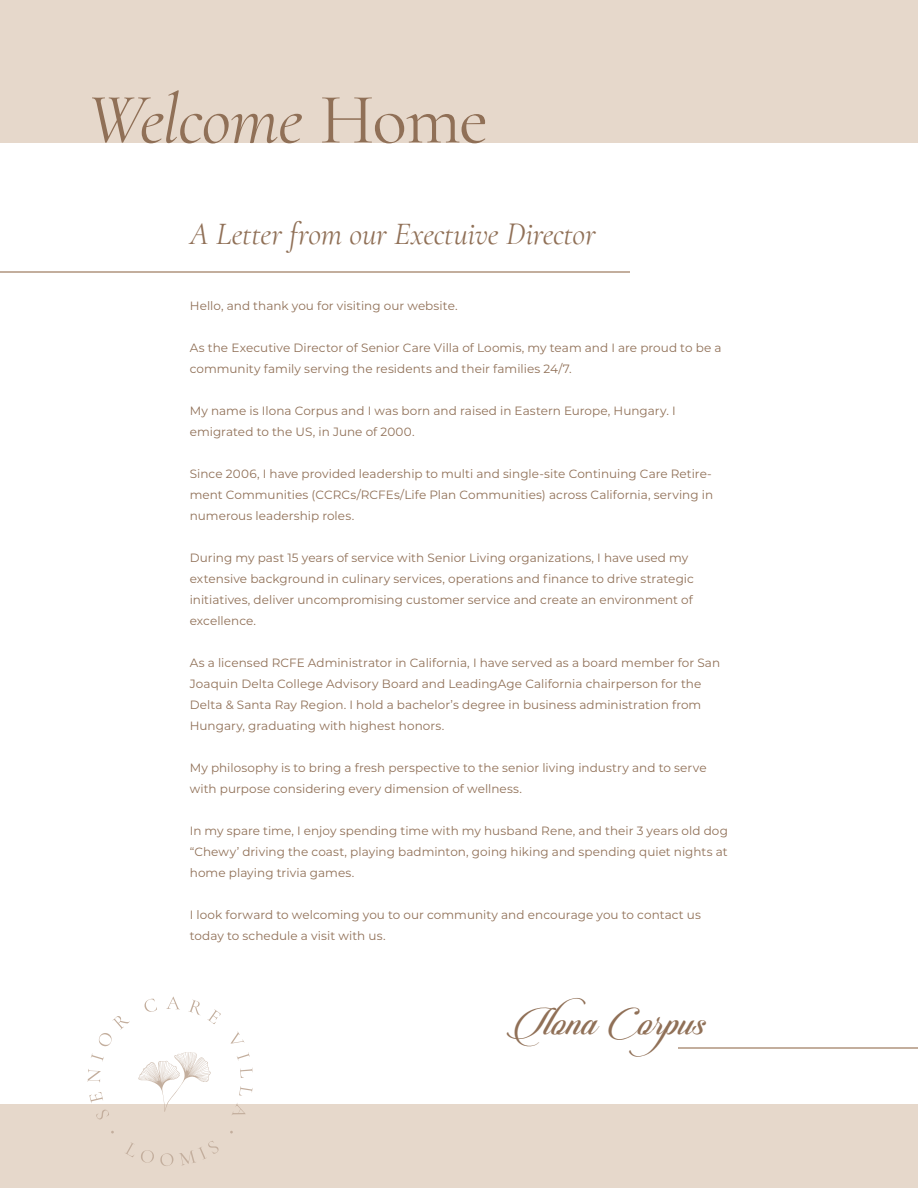
<style>
.page{position:relative;width:918px;height:1188px;background:#fff}
.page>*{position:absolute;margin:0;border:0;box-sizing:border-box;transform-origin:0 0}
.t1{font:italic 72px "Cormorant Garamond";letter-spacing:-.015em;color:#907057}
.t2{font:45px "Candlescript Pro";color:#907057}
.t3{font:italic 31.5px "Cormorant Garamond";letter-spacing:-.01em;color:#907057}
.t4{font:12px/21px "Montserrat";letter-spacing:.005em;color:#907057}
.s1{font-style:normal}
</style>
<div class="page">
<div style="left:0;top:0;width:918px;height:142px;background:#e6d8cb"></div>
<div style="left:0;top:1104px;width:918px;height:84px;background:#e6d8cb"></div>
<svg style="left:138px;top:1052px;width:73px;height:60px"></svg>
<svg style="left:96px;top:1110px;width:13px;height:10px"></svg>
<svg style="left:89px;top:1092px;width:14px;height:11px"></svg>
<svg style="left:88px;top:1069px;width:13px;height:13px"></svg>
<svg style="left:91px;top:1053px;width:13px;height:9px"></svg>
<svg style="left:99px;top:1016px;width:31px;height:30px"></svg>
<svg style="left:144px;top:999px;width:13px;height:13px"></svg>
<svg style="left:166px;top:997px;width:13px;height:12px"></svg>
<svg style="left:188px;top:1000px;width:12px;height:15px"></svg>
<svg style="left:207px;top:1009px;width:14px;height:15px"></svg>
<svg style="left:231px;top:1031px;width:14px;height:13px"></svg>
<svg style="left:237px;top:1052px;width:13px;height:9px"></svg>
<svg style="left:240px;top:1068px;width:13px;height:10px"></svg>
<svg style="left:239px;top:1086px;width:14px;height:10px"></svg>
<svg style="left:232px;top:1103px;width:14px;height:12px"></svg>
<svg style="left:125px;top:1142px;width:9px;height:15px"></svg>
<svg style="left:141px;top:1150px;width:13px;height:13px"></svg>
<svg style="left:160px;top:1141px;width:59px;height:25px"></svg>
<hr style="left:678px;top:1048px;width:240px;height:1px;background:#c3ae9d">
<hr style="left:0;top:271px;width:630px;height:2px;background:#c3ae9d">
<h1 class="t1" style="left:86px;top:77px;width:403px">Welcome <span class="s1">Home</span></h1>
<h3 class="t3" style="left:190px;top:215px;width:408px">A Letter from our Exectuive Director</h3>
<p class="t4" style="left:190px;top:295px;width:269px">Hello, and thank you for visiting our website.</p>
<p class="t4" style="left:190px;top:337px;width:533px">As the Executive Director of Senior Care Villa of Loomis, my team and I are proud to be a community family serving the residents and their families 24/7.</p>
<p class="t4" style="left:190px;top:400px;width:487px">My name is Ilona Corpus and I was born and raised in Eastern Europe, Hungary. I emigrated to the US, in June of 2000.</p>
<p class="t4" style="left:190px;top:463px;width:525px;text-align:justify">Since 2006, I have provided leadership to multi and single-site Continuing Care Retire&shy;ment Communities (CCRCs/RCFEs/Life Plan Communities) across California, serving in numerous leadership roles.</p>
<p class="t4" style="left:190px;top:547px;width:506px">During my past 15 years of service with Senior Living organizations, I have used my extensive background in culinary services, operations and finance to drive strategic initiatives, deliver uncompromising customer service and create an environment of excellence.</p>
<p class="t4" style="left:190px;top:652px;width:532px">As a licensed RCFE Administrator in California, I have served as a board member for San Joaquin Delta College Advisory Board and LeadingAge California chairperson for the Delta &amp; Santa Ray Region. I hold a bachelor’s degree in business administration from Hungary, graduating with highest honors.</p>
<p class="t4" style="left:190px;top:757px;width:518px">My philosophy is to bring a fresh perspective to the senior living industry and to serve with purpose considering every dimension of wellness.</p>
<p class="t4" style="left:190px;top:820px;width:540px;text-align:justify">In my spare time, I enjoy spending time with my husband Rene, and their 3 years old dog “Chewy’ driving the coast, playing badminton, going hiking and spending quiet nights at home playing trivia games.</p>
<p class="t4" style="left:190px;top:904px;width:513px">I look forward to welcoming you to our community and encourage you to contact us today to schedule a visit with us.</p>
<h2 class="t2" style="left:512px;top:993px;width:203px">Ilona Corpus</h2>
</div>
